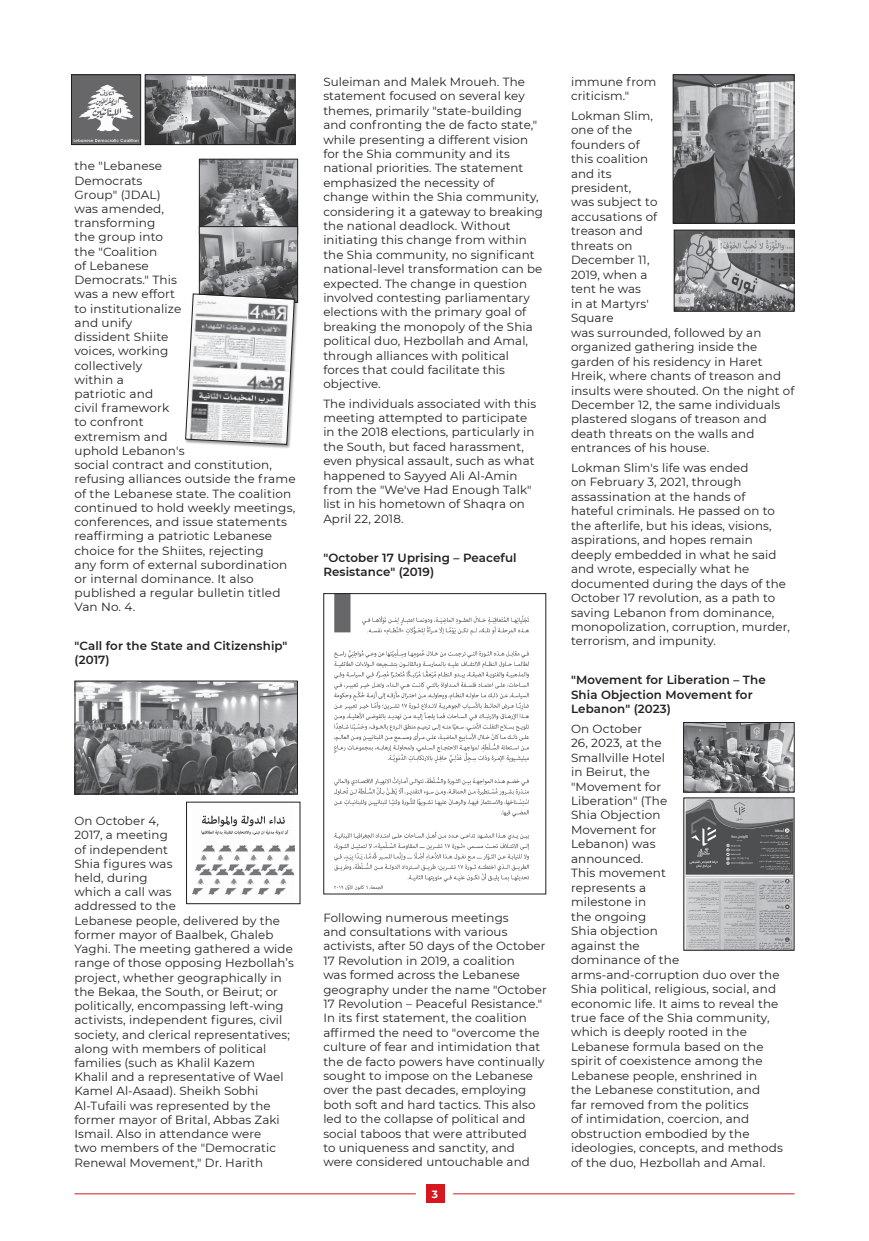
<style>
.page{position:relative;width:869px;height:1241px;background:#fff}
.page>*{position:absolute;margin:0;border:0;box-sizing:border-box;transform-origin:0 0}
.t1{font:11.81px/14.4px "Montserrat";letter-spacing:.01em;color:#231f20}
.t2{font:600 11.81px/14.4px "Montserrat";letter-spacing:.01em;color:#231f20}
.t3{font:700 10.5px "Montserrat";color:#fff}
</style>
<div class="page">
<div style="left:425px;top:1184px;width:19px;height:18px;background:#d7171f"></div>
<hr style="left:74px;top:1193px;width:341px;height:1px;background:#d7171f">
<hr style="left:453px;top:1193px;width:341px;height:1px;background:#d7171f">
<img style="left:201px;top:161px;width:95px;height:65px">
<div style="left:199px;top:159px;width:99px;height:75px;border:1px solid #231f20"></div>
<img style="left:201px;top:228px;width:95px;height:65px">
<div style="left:199px;top:226px;width:99px;height:77px;border:1px solid #231f20"></div>
<div style="left:184px;top:293px;width:115px;height:156px;background:#231f20;opacity:.5"></div>
<svg style="left:185px;top:293px;width:110px;height:152px"></svg>
<img style="left:192px;top:815px;width:102px;height:80px">
<img style="left:76px;top:682px;width:220px;height:110px">
<div style="left:74px;top:680px;width:224px;height:114px;border:1px solid #231f20"></div>
<img style="left:334px;top:595px;width:195px;height:296px">
<div style="left:323px;top:593px;width:223px;height:301px;border:1px solid #231f20"></div>
<img style="left:674px;top:76px;width:118px;height:145px">
<div style="left:672px;top:74px;width:122px;height:149px;border:1px solid #231f20"></div>
<img style="left:675px;top:232px;width:117px;height:77px">
<div style="left:673px;top:230px;width:121px;height:81px;border:1px solid #231f20"></div>
<img style="left:685px;top:724px;width:107px;height:66px">
<div style="left:683px;top:722px;width:111px;height:70px;border:1px solid #231f20"></div>
<img style="left:685px;top:799px;width:107px;height:149px">
<img style="left:147px;top:76px;width:146px;height:67px">
<div style="left:145px;top:74px;width:150px;height:71px;border:1px solid #231f20"></div>
<img style="left:73px;top:76px;width:66px;height:67px">
<div style="left:71px;top:74px;width:70px;height:71px;border:1px solid #231f20"></div>
<p class="t1" style="left:74px;top:158px;width:222px">the "Lebanese<br>Democrats<br>Group" (JDAL)<br>was amended,<br>transforming<br>the group into<br>the "Coalition<br>of Lebanese<br>Democrats." This<br>was a new effort<br>to institutionalize<br>and unify<br>dissident Shiite<br>voices, working<br>collectively<br>within a<br>patriotic and<br>civil framework<br>to confront<br>extremism and<br>uphold Lebanon's<br>social contract and constitution, refusing alliances outside the frame of the Lebanese state. The coalition continued to hold weekly meetings, conferences, and issue statements reaffirming a patriotic Lebanese choice for the Shiites, rejecting<br>any form of external subordination or internal dominance. It also published a regular bulletin titled<br>Van No. 4.</p>
<p class="t2" style="left:74px;top:637px;width:214px">"Call for the State and Citizenship" (2017)</p>
<p class="t1" style="left:74px;top:813px;width:221px">On October 4,<br>2017, a meeting<br>of independent<br>Shia figures was<br>held, during<br>which a call was<br>addressed to the<br>Lebanese people, delivered by the former mayor of Baalbek, Ghaleb<br>Yaghi. The meeting gathered a wide range of those opposing Hezbollah’s project, whether geographically in the Bekaa, the South, or Beirut; or politically, encompassing left-wing activists, independent figures, civil society, and clerical representatives; along with members of political families (such as Khalil Kazem<br>Khalil and a representative of Wael<br>Kamel Al-Asaad). Sheikh Sobhi<br>Al-Tufaili was represented by the former mayor of Brital, Abbas Zaki<br>Ismail. Also in attendance were<br>two members of the "Democratic<br>Renewal Movement," Dr. Harith</p>
<p class="t1" style="left:323px;top:74px;width:221px">Suleiman and Malek Mroueh. The statement focused on several key themes, primarily "state-building and confronting the de facto state," while presenting a different vision for the Shia community and its national priorities. The statement emphasized the necessity of<br>change within the Shia community, considering it a gateway to breaking the national deadlock. Without initiating this change from within the Shia community, no significant national-level transformation can be expected. The change in question involved contesting parliamentary elections with the primary goal of breaking the monopoly of the Shia political duo, Hezbollah and Amal, through alliances with political forces that could facilitate this objective.</p>
<p class="t1" style="left:323px;top:396px;width:214px">The individuals associated with this meeting attempted to participate in the 2018 elections, particularly in the South, but faced harassment, even physical assault, such as what happened to Sayyed Ali Al-Amin from the "We've Had Enough Talk" list in his hometown of Shaqra on<br>April 22, 2018.</p>
<p class="t2" style="left:323px;top:549px;width:195px">"October 17 Uprising – Peaceful<br>Resistance" (2019)</p>
<p class="t1" style="left:323px;top:909px;width:225px">Following numerous meetings<br>and consultations with various activists, after 50 days of the October 17 Revolution in 2019, a coalition<br>was formed across the Lebanese geography under the name "October 17 Revolution – Peaceful Resistance." In its first statement, the coalition affirmed the need to "overcome the culture of fear and intimidation that the de facto powers have continually sought to impose on the Lebanese over the past decades, employing both soft and hard tactics. This also led to the collapse of political and social taboos that were attributed<br>to uniqueness and sanctity, and were considered untouchable and</p>
<p class="t3" style="left:432px;top:1186px;width:8px">3</p>
<p class="t1" style="left:570px;top:74px;width:87px">immune from criticism."</p>
<p class="t1" style="left:570px;top:108px;width:225px">Lokman Slim,<br>one of the<br>founders of<br>this coalition<br>and its<br>president,<br>was subject to<br>accusations of<br>treason and<br>threats on<br>December 11,<br>2019, when a<br>tent he was<br>in at Martyrs'<br>Square<br>was surrounded, followed by an organized gathering inside the garden of his residency in Haret<br>Hreik, where chants of treason and insults were shouted. On the night of<br>December 12, the same individuals plastered slogans of treason and death threats on the walls and entrances of his house.</p>
<p class="t1" style="left:570px;top:460px;width:220px">Lokman Slim's life was ended<br>on February 3, 2021, through assassination at the hands of hateful criminals. He passed on to the afterlife, but his ideas, visions, aspirations, and hopes remain deeply embedded in what he said and wrote, especially what he documented during the days of the<br>October 17 revolution, as a path to saving Lebanon from dominance, monopolization, corruption, murder, terrorism, and impunity.</p>
<p class="t2" style="left:570px;top:672px;width:196px">"Movement for Liberation – The<br>Shia Objection Movement for<br>Lebanon" (2023)</p>
<p class="t1" style="left:570px;top:720px;width:213px">On October<br>26, 2023, at the<br>Smallville Hotel<br>in Beirut, the<br>"Movement for<br>Liberation" (The<br>Shia Objection<br>Movement for<br>Lebanon) was<br>announced.<br>This movement<br>represents a<br>milestone in<br>the ongoing<br>Shia objection<br>against the<br>dominance of the arms-and-corruption duo over the<br>Shia political, religious, social, and economic life. It aims to reveal the true face of the Shia community, which is deeply rooted in the<br>Lebanese formula based on the spirit of coexistence among the<br>Lebanese people, enshrined in<br>the Lebanese constitution, and<br>far removed from the politics<br>of intimidation, coercion, and obstruction embodied by the ideologies, concepts, and methods of the duo, Hezbollah and Amal.</p>
</div>
